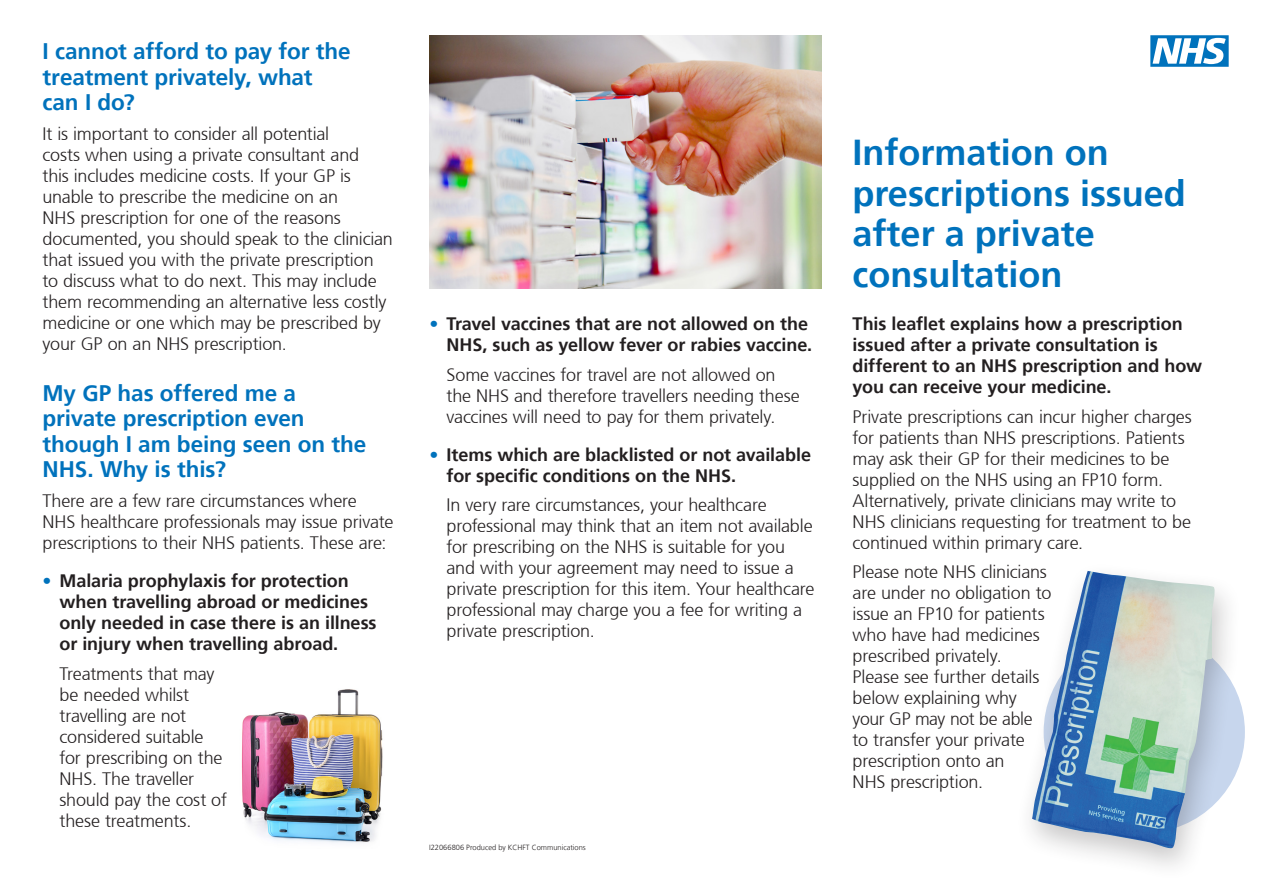
<style>
.page{position:relative;width:1263px;height:893px;background:#fff}
.page>*{position:absolute;margin:0;border:0;box-sizing:border-box;transform-origin:0 0}
.t1{font:700 36px/40.5px "Frutiger 65";color:#0072bc}
.t2{font:700 22.5px/25.5px "Frutiger 65";letter-spacing:-.005em;color:#0072bc}
.t3{font:300 18px/21px "Frutiger 45";letter-spacing:-.01em;color:#231f20}
.t4{font:700 18px/21px "Frutiger 65";letter-spacing:-.005em;color:#231f20}
.t5{font:300 7.5px "Frutiger LT";color:#231f20}
.s1{color:#0072bc}
</style>
<div class="page">
<div style="left:1015px;top:560px;width:228px;height:322px;background:#231f20;opacity:.25"></div>
<img style="left:1032px;top:571px;width:185px;height:279px">
<svg style="left:1150px;top:35px;width:79px;height:32px"></svg>
<img style="left:241px;top:689px;width:142px;height:154px">
<img style="left:429px;top:35px;width:392px;height:254px">
<p class="t2" style="left:43px;top:39px;width:310px">I cannot afford to pay for the treatment privately, what can I do?</p>
<p class="t3" style="left:43px;top:123px;width:352px">It is important to consider all potential<br>costs when using a private consultant and<br>this includes medicine costs. If your GP is unable to prescribe the medicine on an<br>NHS prescription for one of the reasons documented, you should speak to the clinician that issued you with the private prescription to discuss what to do next. This may include them recommending an alternative less costly medicine or one which may be prescribed by your GP on an NHS prescription.</p>
<p class="t2" style="left:43px;top:380px;width:325px">My GP has offered me a private prescription even though I am being seen on the<br>NHS. Why is this?</p>
<p class="t3" style="left:43px;top:490px;width:353px">There are a few rare circumstances where<br>NHS healthcare professionals may issue private prescriptions to their NHS patients. These are:</p>
<p class="t4" style="left:60px;top:570px;width:319px;text-indent:-17px"><span class="s1">•</span> Malaria prophylaxis for protection when travelling abroad or medicines only needed in case there is an illness or injury when travelling abroad.</p>
<p class="t3" style="left:60px;top:663px;width:169px">Treatments that may be needed whilst travelling are not considered suitable for prescribing on the<br>NHS. The traveller should pay the cost of these treatments.</p>
<p class="t4" style="left:429px;top:314px;width:384px;text-align:right"><span class="s1">•</span> Travel vaccines that are not allowed on the<br>NHS, such as yellow fever or rabies vaccine.</p>
<p class="t3" style="left:446px;top:364px;width:355px">Some vaccines for travel are not allowed on the NHS and therefore travellers needing these vaccines will need to pay for them privately.</p>
<p class="t4" style="left:446px;top:444px;width:366px;text-indent:-17px"><span class="s1">•</span> Items which are blacklisted or not available for specific conditions on the NHS.</p>
<p class="t3" style="left:446px;top:495px;width:370px">In very rare circumstances, your healthcare professional may think that an item not available for prescribing on the NHS is suitable for you and with your agreement may need to issue a private prescription for this item. Your healthcare professional may charge you a fee for writing a private prescription.</p>
<p class="t5" style="left:429px;top:843px;width:158px">I22066806 Produced by KCHFT Communications</p>
<p class="t1" style="left:853px;top:133px;width:335px">Information on prescriptions issued after a private consultation</p>
<p class="t4" style="left:853px;top:314px;width:351px">This leaflet explains how a prescription issued after a private consultation is different to an NHS prescription and how you can receive your medicine.</p>
<p class="t3" style="left:853px;top:406px;width:341px">Private prescriptions can incur higher charges for patients than NHS prescriptions. Patients may ask their GP for their medicines to be supplied on the NHS using an FP10 form.<br>Alternatively, private clinicians may write to NHS clinicians requesting for treatment to be continued within primary care.</p>
<p class="t3" style="left:853px;top:562px;width:200px">Please note NHS clinicians are under no obligation to issue an FP10 for patients who have had medicines prescribed privately.<br>Please see further details below explaining why your GP may not be able to transfer your private prescription onto an<br>NHS prescription.</p>
</div>
